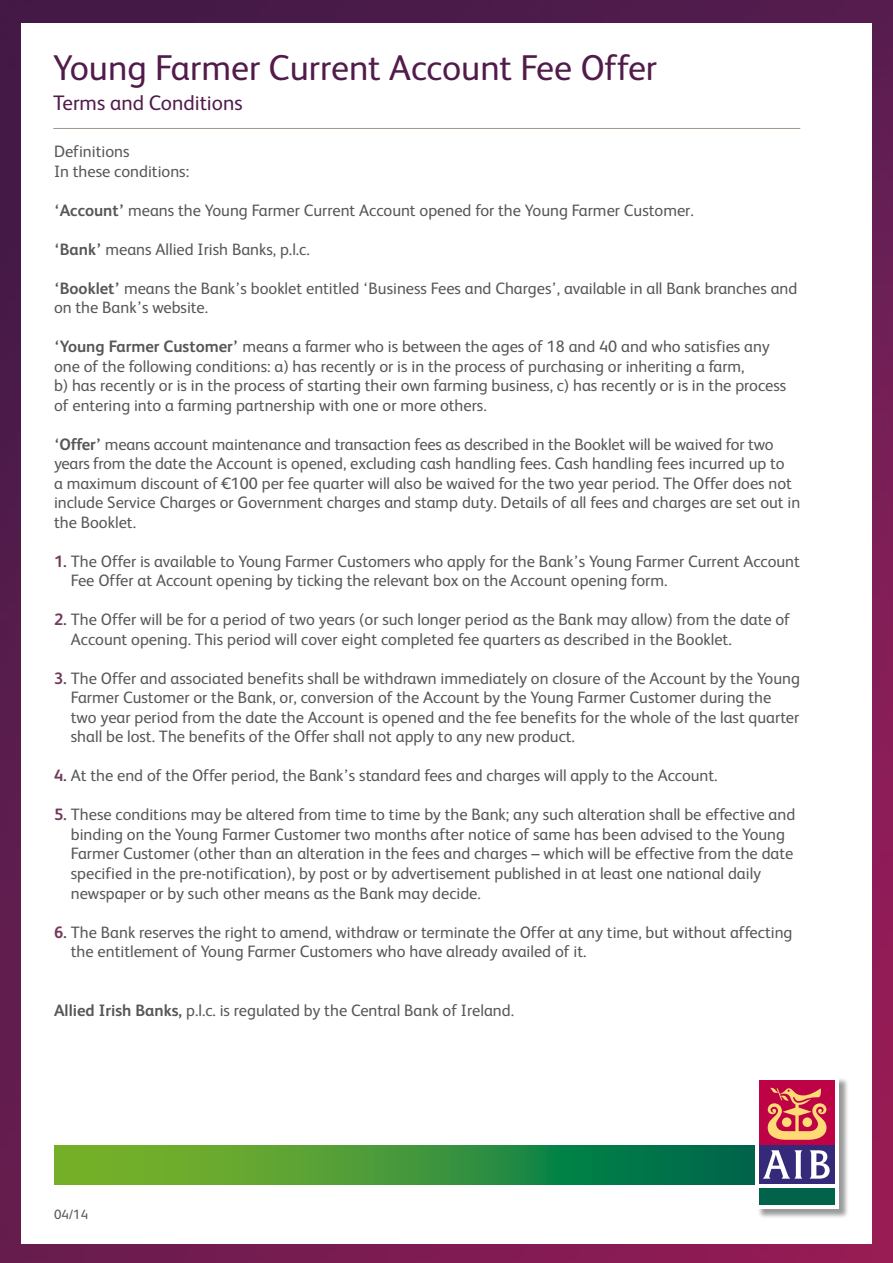
<style>
.page{position:relative;width:893px;height:1263px;background:#fff}
.page>*{position:absolute;margin:0;border:0;box-sizing:border-box;transform-origin:0 0}
.t1{font:35.85px "FS Albert";color:#511b4a}
.t2{font:21px "FS Albert";color:#511b4a}
.t3{font:16.5px/19.5px "FS Albert";color:#575756}
.t4{font:13.5px "FS Albert";color:#575756}
.s1{font-weight:700}
.s2{font-weight:700;color:#723a5c}
</style>
<div class="page">
<img style="left:0;top:0;width:893px;height:1263px">
<div style="left:21px;top:23px;width:851px;height:1221px;background:#fff"></div>
<svg style="left:54px;top:1145px;width:701px;height:39px"></svg>
<div style="left:757px;top:1077px;width:93px;height:142px;background:#000;opacity:.4"></div>
<div style="left:755px;top:1076px;width:84px;height:133px;background:#fff"></div>
<div style="left:759px;top:1080px;width:76px;height:65px;background:#bd0346"></div>
<div style="left:759px;top:1145px;width:76px;height:39px;background:#352979"></div>
<div style="left:759px;top:1188px;width:76px;height:16px;background:#00634a"></div>
<svg style="left:810px;top:1150px;width:20px;height:29px"></svg>
<svg style="left:763px;top:1150px;width:39px;height:29px"></svg>
<svg style="left:768px;top:1087px;width:58px;height:53px"></svg>
<hr style="left:53px;top:128px;width:747px;height:1px;background:#a19688">
<h1 class="t1" style="left:53px;top:48px;width:605px">Young Farmer Current Account Fee Offer</h1>
<p class="t2" style="left:53px;top:91px;width:191px">Terms and Conditions</p>
<p class="t3" style="left:54px;top:142px;width:137px">Definitions<br>In these conditions:</p>
<p class="t3" style="left:54px;top:200px;width:641px"><span class="s1">‘Account’</span> means the Young Farmer Current Account opened for the Young Farmer Customer.</p>
<p class="t3" style="left:54px;top:239px;width:257px"><span class="s1">‘Bank’</span> means Allied Irish Banks, p.l.c.</p>
<p class="t3" style="left:54px;top:278px;width:745px"><span class="s1">‘Booklet’</span> means the Bank’s booklet entitled ‘Business Fees and Charges’, available in all Bank branches and on the Bank’s website.</p>
<p class="t3" style="left:54px;top:337px;width:734px"><span class="s1">‘Young Farmer Customer’</span> means a farmer who is between the ages of 18 and 40 and who satisfies any one of the following conditions: a) has recently or is in the process of purchasing or inheriting a farm,<br>b) has recently or is in the process of starting their own farming business, c) has recently or is in the process of entering into a farming partnership with one or more others.</p>
<p class="t3" style="left:54px;top:434px;width:748px"><span class="s1">‘Offer’</span> means account maintenance and transaction fees as described in the Booklet will be waived for two years from the date the Account is opened, excluding cash handling fees. Cash handling fees incurred up to<br>a maximum discount of €100 per fee quarter will also be waived for the two year period. The Offer does not include Service Charges or Government charges and stamp duty. Details of all fees and charges are set out in the Booklet.</p>
<p class="t3" style="left:71px;top:551px;width:730px;text-indent:-17px"><span class="s2">1.</span> The Offer is available to Young Farmer Customers who apply for the Bank’s Young Farmer Current Account<br>Fee Offer at Account opening by ticking the relevant box on the Account opening form.</p>
<p class="t3" style="left:71px;top:610px;width:721px;text-indent:-17px"><span class="s2">2.</span> The Offer will be for a period of two years (or such longer period as the Bank may allow) from the date of<br>Account opening. This period will cover eight completed fee quarters as described in the Booklet.</p>
<p class="t3" style="left:71px;top:668px;width:731px;text-indent:-17px"><span class="s2">3.</span> The Offer and associated benefits shall be withdrawn immediately on closure of the Account by the Young Farmer Customer or the Bank, or, conversion of the Account by the Young Farmer Customer during the two year period from the date the Account is opened and the fee benefits for the whole of the last quarter shall be lost. The benefits of the Offer shall not apply to any new product.</p>
<p class="t3" style="left:54px;top:766px;width:665px"><span class="s2">4.</span> At the end of the Offer period, the Bank’s standard fees and charges will apply to the Account.</p>
<p class="t3" style="left:71px;top:805px;width:726px;text-indent:-17px"><span class="s2">5.</span> These conditions may be altered from time to time by the Bank; any such alteration shall be effective and binding on the Young Farmer Customer two months after notice of same has been advised to the Young Farmer Customer (other than an alteration in the fees and charges – which will be effective from the date specified in the pre-notification), by post or by advertisement published in at least one national daily newspaper or by such other means as the Bank may decide.</p>
<p class="t3" style="left:71px;top:922px;width:723px;text-indent:-17px"><span class="s2">6.</span> The Bank reserves the right to amend, withdraw or terminate the Offer at any time, but without affecting the entitlement of Young Farmer Customers who have already availed of it.</p>
<p class="t3" style="left:54px;top:1000px;width:462px"><span class="s1">Allied Irish Banks,</span> p.l.c. is regulated by the Central Bank of Ireland.</p>
<p class="t4" style="left:54px;top:1207px;width:36px">04/14</p>
</div>
